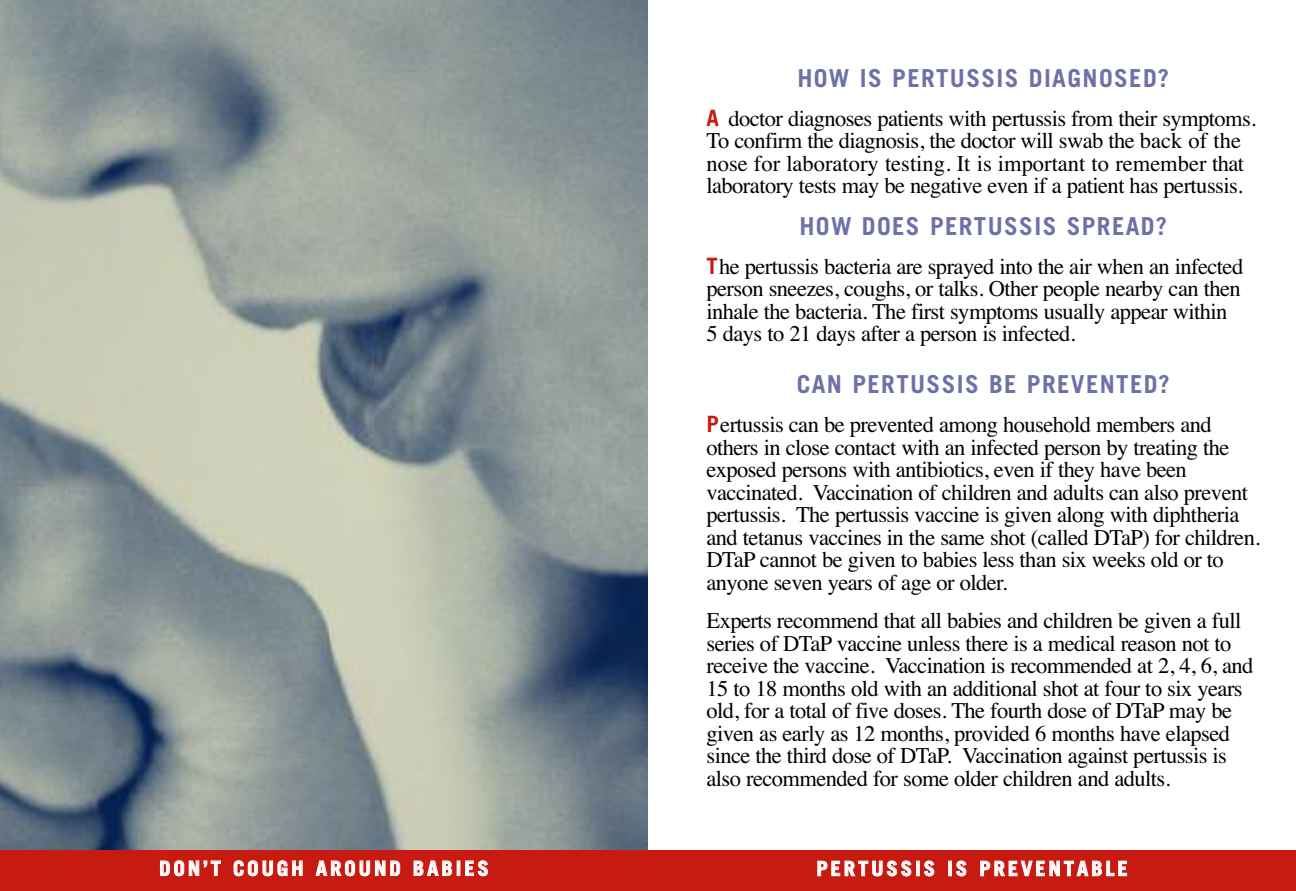
<style>
.page{position:relative;width:1296px;height:891px;background:#fff}
.page>*{position:absolute;margin:0;border:0;box-sizing:border-box;transform-origin:0 0}
.t1{font:700 24.75px "Trade Gothic";letter-spacing:.055em;color:#6e70a8}
.t2{font:22.5px/22.5px "Times";letter-spacing:-.025em;color:#000}
.t3{font:700 20.25px "Trade Gothic";letter-spacing:.15em;color:#fff}
.s1{font-family:"Trade Gothic";font-weight:700;color:#c71a10}
</style>
<div class="page">
<img style="left:0;top:0;width:648px;height:850px">
<div style="left:648px;top:850px;width:648px;height:41px;background:#c71a10"></div>
<div style="left:0;top:850px;width:648px;height:41px;background:#c71a10"></div>
<p class="t1" style="left:797px;top:69px;width:373px">HOW IS PERTUSSIS DIAGNOSED?</p>
<p class="t2" style="left:706px;top:107px;width:551px"><span class="s1">A</span> doctor diagnoses patients with pertussis from their symptoms.<br>To confirm the diagnosis, the doctor will swab the back of the nose for laboratory testing. It is important to remember that laboratory tests may be negative even if a patient has pertussis.</p>
<p class="t1" style="left:799px;top:217px;width:369px">HOW DOES PERTUSSIS SPREAD?</p>
<p class="t2" style="left:706px;top:255px;width:538px"><span class="s1">T</span>he pertussis bacteria are sprayed into the air when an infected person sneezes, coughs, or talks. Other people nearby can then inhale the bacteria. The first symptoms usually appear within 5 days to 21 days after a person is infected.</p>
<p class="t1" style="left:797px;top:376px;width:375px">CAN PERTUSSIS BE PREVENTED?</p>
<p class="t2" style="left:706px;top:413px;width:555px"><span class="s1">P</span>ertussis can be prevented among household members and others in close contact with an infected person by treating the exposed persons with antibiotics, even if they have been vaccinated. Vaccination of children and adults can also prevent pertussis. The pertussis vaccine is given along with diphtheria and tetanus vaccines in the same shot (called DTaP) for children.<br>DTaP cannot be given to babies less than six weeks old or to anyone seven years of age or older.</p>
<p class="t2" style="left:706px;top:609px;width:549px">Experts recommend that all babies and children be given a full series of DTaP vaccine unless there is a medical reason not to receive the vaccine. Vaccination is recommended at 2, 4, 6, and 15 to 18 months old with an additional shot at four to six years old, for a total of five doses. The fourth dose of DTaP may be given as early as 12 months, provided 6 months have elapsed since the third dose of DTaP. Vaccination against pertussis is also recommended for some older children and adults.</p>
<p class="t3" style="left:159px;top:861px;width:331px">DON’T COUGH AROUND BABIES</p>
<p class="t3" style="left:816px;top:861px;width:313px">PERTUSSIS IS PREVENTABLE</p>
</div>
